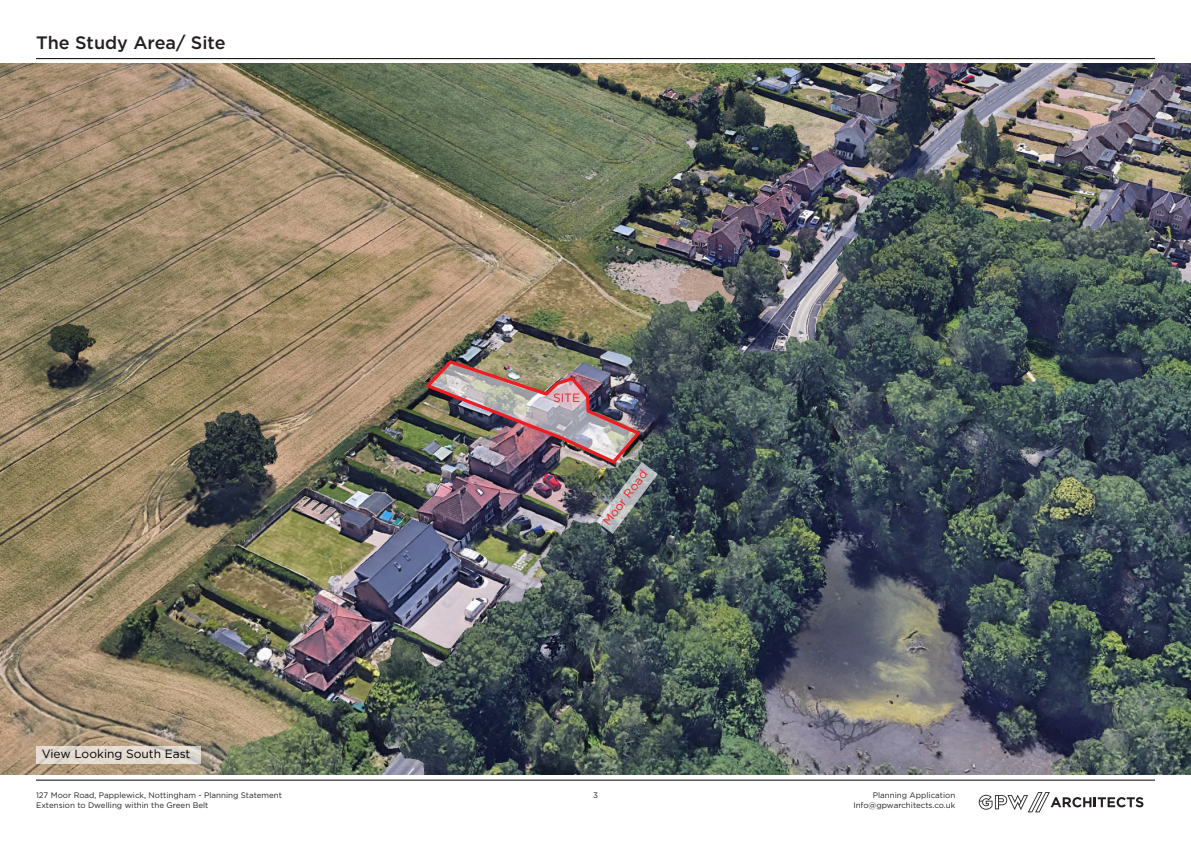
<style>
.page{position:relative;width:1191px;height:842px;background:#fff}
.page>*{position:absolute;margin:0;border:0;box-sizing:border-box;transform-origin:0 0}
.t1{font:500 18px "Gotham Pro";color:#231f20}
.t2{font:12px "Gotham Pro";color:#000}
.t3{font:12px "Gotham Pro";color:#ee1d23}
.t4{font:8px/9.6px "Gotham Pro";color:#231f20;text-align:right}
</style>
<div class="page">
<hr style="left:36px;top:780px;width:1119px;height:1px;background:#000">
<svg style="left:978px;top:792px;width:165px;height:20px"></svg>
<hr style="left:36px;top:58px;width:1119px;height:1px;background:#000">
<img style="left:0;top:63px;width:1191px;height:711px">
<svg style="left:36px;top:746px;width:165px;height:17px;background:#e1d9cf"></svg>
<img style="left:422px;top:359px;width:236px;height:175px">
<p class="t1" style="left:36px;top:33px;width:191px">The Study Area/ Site</p>
<p class="t2" style="left:42px;top:747px;width:150px">View Looking South East</p>
<p class="t3" style="left:553px;top:391px;width:28px">SITE</p>
<p class="t3" style="left:600px;top:520px;width:67px;rotate:-53deg">Moor Road</p>
<p class="t4" style="left:36px;top:791px;width:247px;text-align:left">127 Moor Road, Papplewick, Nottingham - Planning Statement<br>Extension to Dwelling within the Green Belt</p>
<p class="t4" style="left:593px;top:791px;width:6px">3</p>
<p class="t4" style="left:853px;top:791px;width:103px">Planning Application<br>Info@gpwarchitects.co.uk</p>
</div>
